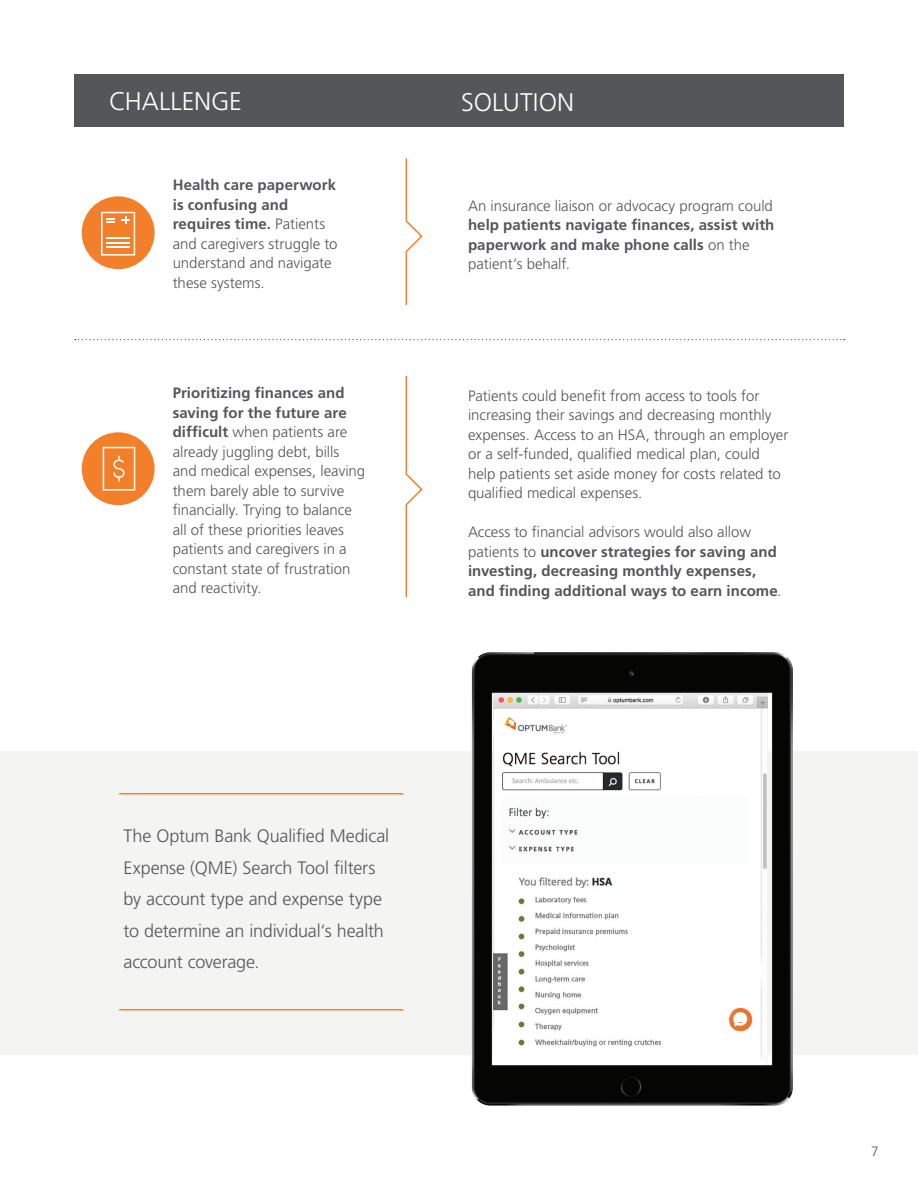
<style>
.page{position:relative;width:918px;height:1188px;background:#fff}
.page>*{position:absolute;margin:0;border:0;box-sizing:border-box;transform-origin:0 0}
.t1{font:300 25.5px "Frutiger LT Std";color:#fff}
.t2{font:300 18px/31.5px "Frutiger LT Std";letter-spacing:-.01em;color:#555659}
.t3{font:300 15px/19.5px "Frutiger LT Std";color:#555659}
.t4{font:700 15px/19.5px "Frutiger LT Std";letter-spacing:.005em;color:#555659}
.Intro_Body_Copy{font:300 13.5px "Frutiger LT Std";color:#555659}
.s1{font-weight:700}
.s2{font-weight:300}
</style>
<div class="page">
<div style="left:0;top:751px;width:918px;height:303px;background:#f4f4f3"></div>
<div style="left:74px;top:74px;width:770px;height:53px;background:#555659"></div>
<div style="left:82px;top:432px;width:73px;height:73px;background:#f47f2a;border-radius:50%"></div>
<svg style="left:103px;top:447px;width:32px;height:44px"></svg>
<svg style="left:405px;top:376px;width:18px;height:222px"></svg>
<hr style="left:119px;top:793px;width:284px;height:1px;background:#f47f2a">
<hr style="left:119px;top:1009px;width:284px;height:1px;background:#f47f2a">
<img style="left:463px;top:652px;width:337px;height:454px">
<img style="left:493px;top:693px;width:274px;height:371px">
<div style="left:82px;top:196px;width:73px;height:73px;background:#f47f2a;border-radius:50%"></div>
<svg style="left:101px;top:212px;width:34px;height:44px"></svg>
<svg style="left:405px;top:158px;width:18px;height:148px"></svg>
<svg style="left:75px;top:339px;width:770px;height:1px"></svg>
<p class="t1" style="left:109px;top:86px;width:134px">CHALLENGE</p>
<p class="t1" style="left:461px;top:87px;width:115px">SOLUTION</p>
<p class="t3" style="left:173px;top:176px;width:166px"><span class="s1">Health care paperwork is confusing and requires time.</span> Patients and caregivers struggle to understand and navigate these systems.</p>
<p class="t3" style="left:173px;top:383px;width:194px"><span class="s1">Prioritizing finances and saving for the future are difficult</span> when patients are already juggling debt, bills and medical expenses, leaving them barely able to survive financially. Trying to balance all of these priorities leaves patients and caregivers in a constant state of frustration and reactivity.</p>
<p class="t4" style="left:468px;top:196px;width:308px"><span class="s2">An insurance liaison or advocacy program could </span>help patients navigate finances, assist with paperwork and make phone calls <span class="s2">on the patient’s behalf.</span></p>
<p class="t3" style="left:468px;top:386px;width:322px">Patients could benefit from access to tools for increasing their savings and decreasing monthly expenses. Access to an HSA, through an employer or a self-funded, qualified medical plan, could help patients set aside money for costs related to qualified medical expenses.</p>
<p class="t4" style="left:468px;top:522px;width:315px"><span class="s2">Access to financial advisors would also allow patients to</span> uncover strategies for saving and investing, decreasing monthly expenses, and finding additional ways to earn income<span class="s2">.</span></p>
<p class="t2" style="left:124px;top:820px;width:267px">The Optum Bank Qualified Medical<br>Expense (QME) Search Tool filters by account type and expense type to determine an individual‘s health account coverage.</p>
<p class="Intro_Body_Copy" style="left:871px;top:1144px;width:9px">7</p>
</div>
